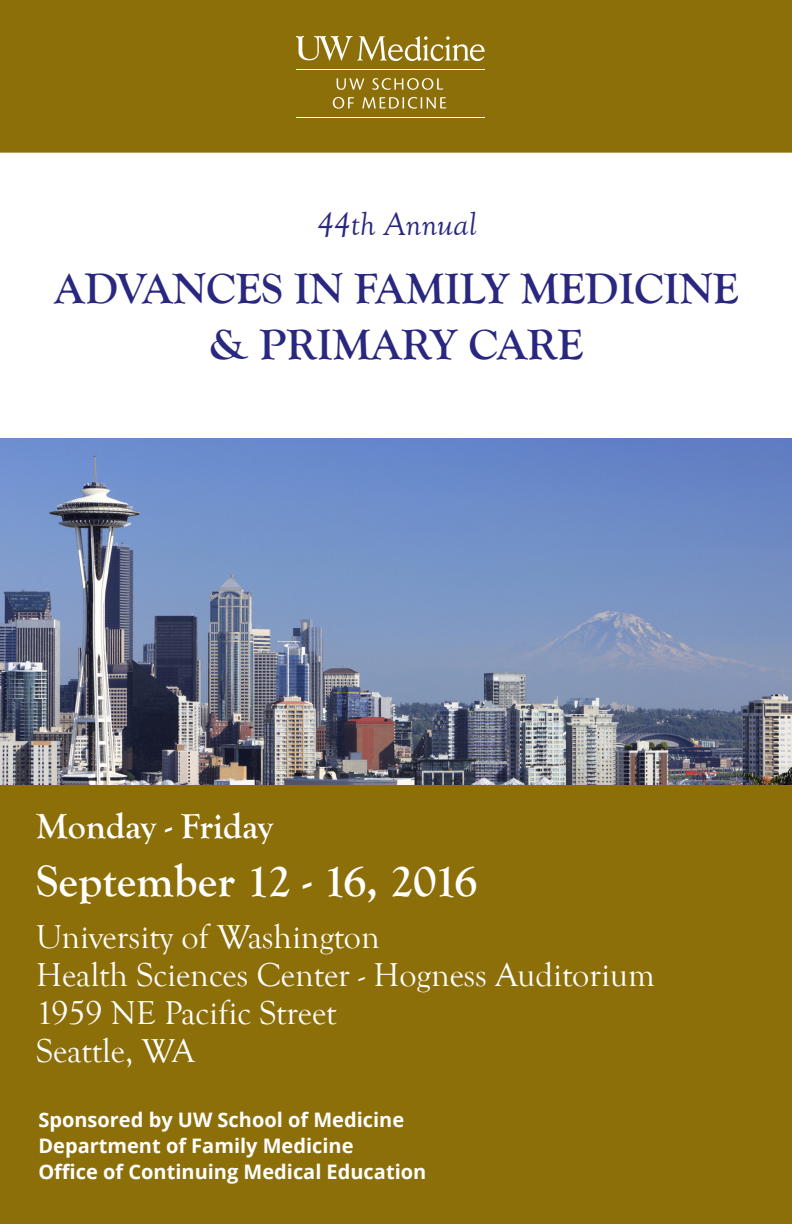
<style>
.page{position:relative;width:792px;height:1224px;background:#fff}
.page>*{position:absolute;margin:0;border:0;box-sizing:border-box;transform-origin:0 0}
.t1{font:700 46px "Goudy Old Style T";color:#fff}
.t2{font:700 44px/56px "Goudy Old Style T";color:#292780;text-align:center}
.t3{font:700 36px "Goudy Old Style T";color:#fff}
.t4{font:34px/38px "Goudy Old Style T";color:#fff}
.t5{font:italic 34px "Goudy Old Style T";color:#292780}
.t6{font:700 20px "Open Sans";color:#fff}
</style>
<div class="page">
<div style="left:0;top:782px;width:792px;height:442px;background:#8d6f0a"></div>
<div style="left:0;top:0;width:792px;height:153px;background:#8d6f0a"></div>
<hr style="left:296px;top:69px;width:188px;height:1px;background:#fff">
<hr style="left:296px;top:117px;width:188px;height:1px;background:#fff">
<svg style="left:296px;top:36px;width:189px;height:25px"></svg>
<svg style="left:337px;top:78px;width:27px;height:12px"></svg>
<svg style="left:372px;top:78px;width:71px;height:12px"></svg>
<svg style="left:333px;top:97px;width:21px;height:12px"></svg>
<svg style="left:362px;top:97px;width:84px;height:12px"></svg>
<img style="left:1px;top:438px;width:791px;height:347px">
<p class="t5" style="left:317px;top:205px;width:161px">44th Annual</p>
<p class="t2" style="left:55px;top:261px;width:686px">ADVANCES IN FAMILY MEDICINE &amp; PRIMARY CARE</p>
<p class="t3" style="left:36px;top:806px;width:238px">Monday - Friday</p>
<p class="t1" style="left:36px;top:855px;width:443px">September 12 - 16, 2016</p>
<p class="t4" style="left:36px;top:919px;width:620px">University of Washington<br>Health Sciences Center - Hogness Auditorium<br>1959 NE Pacific Street<br>Seattle, WA</p>
<p class="t6" style="left:38px;top:1106px;width:367px">Sponsored by UW School of Medicine</p>
<p class="t6" style="left:38px;top:1132px;width:317px">Department of Family Medicine</p>
<p class="t6" style="left:38px;top:1158px;width:389px">Office of Continuing Medical Education</p>
</div>
